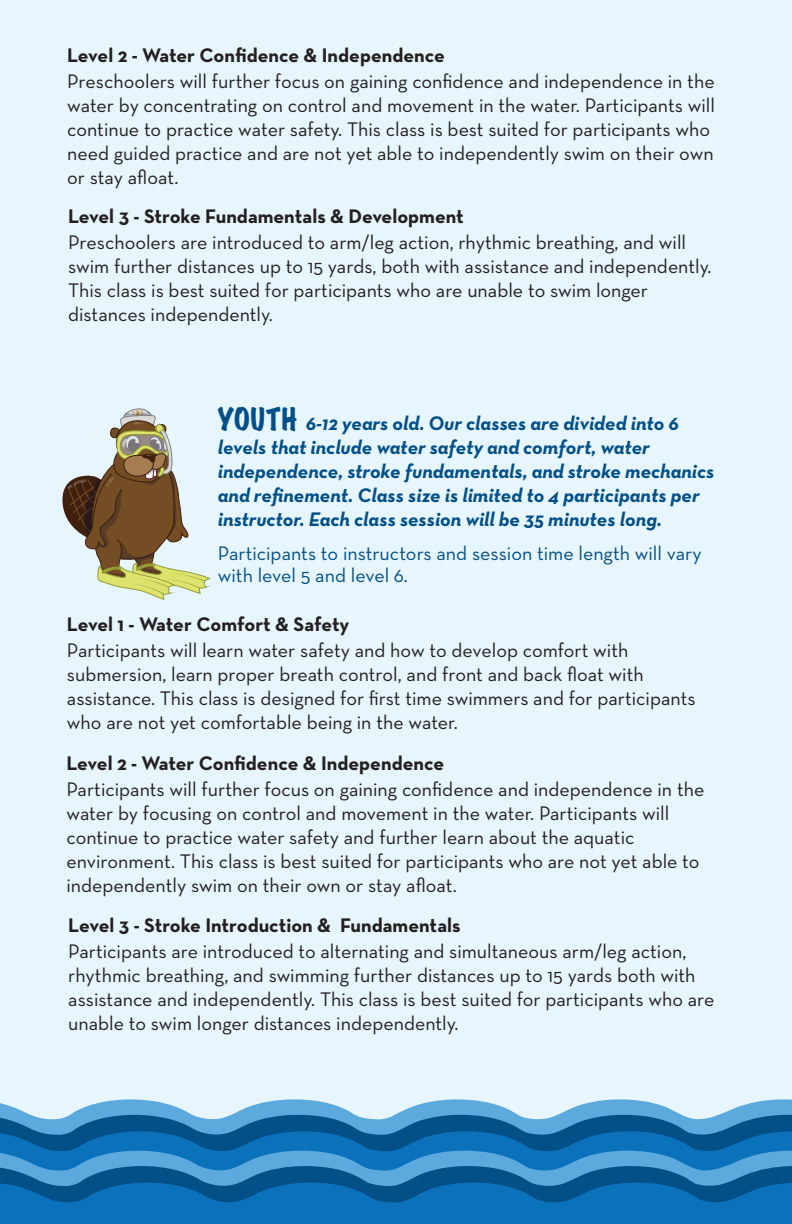
<style>
.page{position:relative;width:792px;height:1224px;background:#fff}
.page>*{position:absolute;margin:0;border:0;box-sizing:border-box;transform-origin:0 0}
.t1{font:20px/24px "Neutraface Text";color:#231f20}
.t2{font:20px/24px "Neutraface Text Bold Italic Alt";color:#034f87}
.t3{font:700 20px "Neutraface Text";color:#231f20}
.t4{font:20px/22px "Neutraface Text";color:#034f87}
.s1{font-family:"Marker Felt";font-stretch:expanded;font-size:28px}
</style>
<div class="page">
<div style="left:0;top:0;width:792px;height:1218px;background:#e6f6fc"></div>
<svg style="left:0;top:1099px;width:792px;height:16px"></svg>
<svg style="left:0;top:1115px;width:792px;height:16px;background:#327cb0"></svg>
<svg style="left:0;top:1131px;width:792px;height:20px;background:#0964a6"></svg>
<svg style="left:0;top:1151px;width:792px;height:15px;background:#348ecc"></svg>
<svg style="left:0;top:1166px;width:792px;height:17px;background:#2876ad"></svg>
<svg style="left:0;top:1183px;width:792px;height:24px;background:#0967aa"></svg>
<div style="left:0;top:1207px;width:792px;height:17px;background:#0a71ba"></div>
<svg style="left:62px;top:408px;width:149px;height:192px"></svg>
<p class="t3" style="left:67px;top:43px;width:379px">Level 2 - Water Confidence &amp; Independence</p>
<p class="t1" style="left:67px;top:69px;width:649px">Preschoolers will further focus on gaining confidence and independence in the water by concentrating on control and movement in the water. Participants will continue to practice water safety. This class is best suited for participants who need guided practice and are not yet able to independently swim on their own or stay afloat.</p>
<p class="t3" style="left:68px;top:204px;width:397px">Level 3 - Stroke Fundamentals &amp; Development</p>
<p class="t1" style="left:68px;top:230px;width:645px">Preschoolers are introduced to arm/leg action, rhythmic breathing, and will swim further distances up to 15 yards, both with assistance and independently.<br>This class is best suited for participants who are unable to swim longer distances independently.</p>
<p class="t2" style="left:218px;top:411px;width:498px"><span class="s1">YOUTH</span> 6-12 years old. Our classes are divided into 6 levels that include water safety and comfort, water independence, stroke fundamentals, and stroke mechanics and refinement. Class size is limited to 4 participants per instructor. Each class session will be 35 minutes long.</p>
<p class="t4" style="left:218px;top:542px;width:485px">Participants to instructors and session time length will vary with level 5 and level 6.</p>
<p class="t3" style="left:67px;top:611px;width:284px">Level 1 - Water Comfort &amp; Safety</p>
<p class="t1" style="left:67px;top:638px;width:630px">Participants will learn water safety and how to develop comfort with submersion, learn proper breath control, and front and back float with assistance. This class is designed for first time swimmers and for participants who are not yet comfortable being in the water.</p>
<p class="t3" style="left:66px;top:750px;width:379px">Level 2 - Water Confidence &amp; Independence</p>
<p class="t1" style="left:66px;top:777px;width:639px">Participants will further focus on gaining confidence and independence in the water by focusing on control and movement in the water. Participants will continue to practice water safety and further learn about the aquatic environment. This class is best suited for participants who are not yet able to independently swim on their own or stay afloat.</p>
<p class="t3" style="left:68px;top:912px;width:394px">Level 3 - Stroke Introduction &amp; Fundamentals</p>
<p class="t1" style="left:68px;top:939px;width:648px">Participants are introduced to alternating and simultaneous arm/leg action, rhythmic breathing, and swimming further distances up to 15 yards both with assistance and independently. This class is best suited for participants who are unable to swim longer distances independently.</p>
</div>
